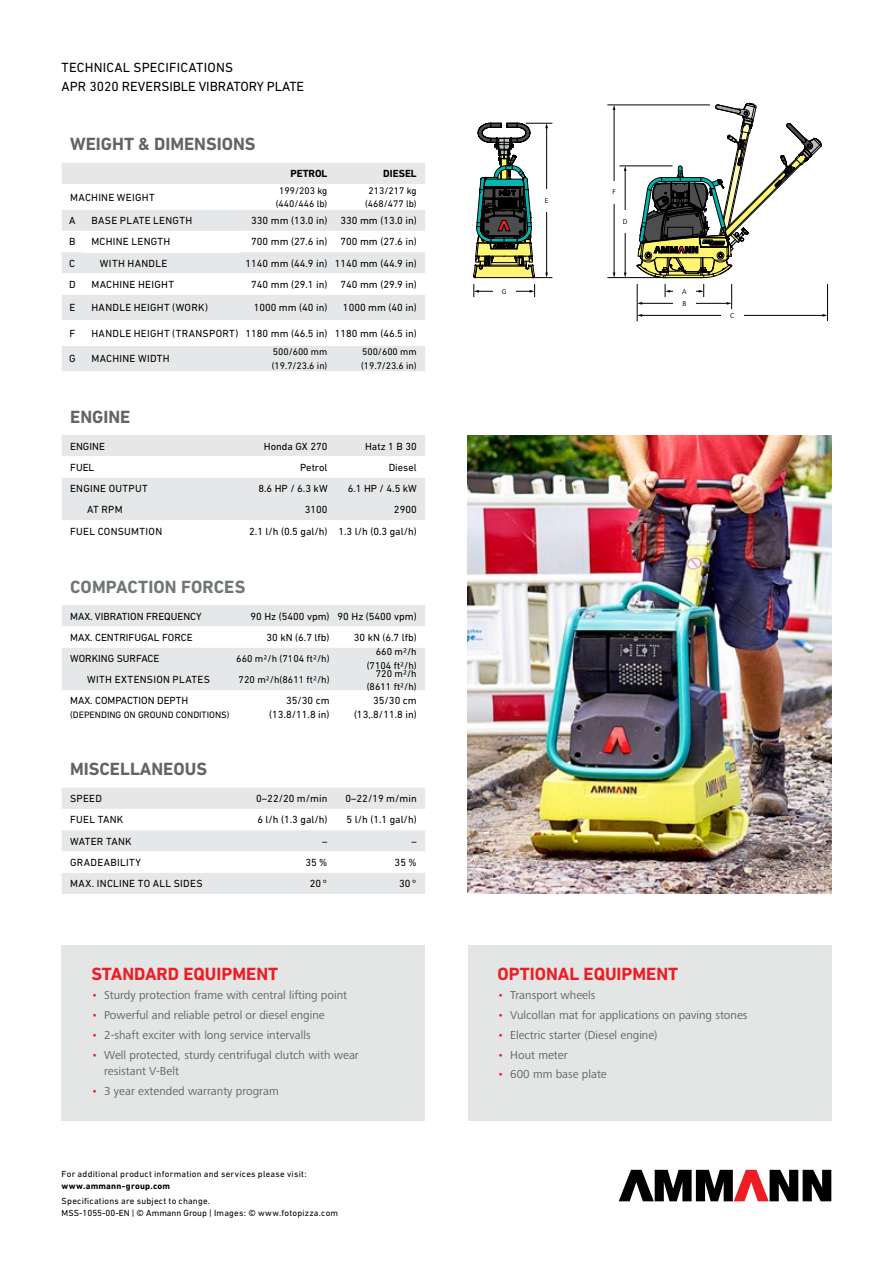
<style>
.page{position:relative;width:893px;height:1263px;background:#fff}
.page>*{position:absolute;margin:0;border:0;box-sizing:border-box;transform-origin:0 0}
.t1{font:700 18px "DIN Next LT Pro";color:#636466}
.t2{font:700 18px "DIN Next LT Pro";color:#ed1d24}
.t3{font:700 18px "DIN Next LT Pro";letter-spacing:.005em;color:#707575}
.t4{font:13.5px/18.8px "DIN Next LT Pro";color:#000}
.t5{font:12px/16.5px "Frutiger Next LTW1 G";color:#636466}
.t6{font:10.5px/13.5px "DIN Next LT Pro";color:#000;text-align:right}
.t7{font:10.5px "DIN Next LT Pro";letter-spacing:.025em;color:#000}
.t8{font:10.5px "DIN Next LT Pro";letter-spacing:.035em;color:#000}
.t9{font:10.5px "DIN Next LT Pro";letter-spacing:.03em;color:#000}
.t10{font:700 10.5px "DIN Next LT Pro";color:#000}
.t11{font:10.05px/13.5px "DIN Next LT Pro";color:#000;text-align:right}
.t12{font:9.75px/13.5px "DIN Next LT Pro";color:#000;text-align:center}
.t13{font:9.45px "DIN Next LT Pro";color:#000}
.t14{font:9px/12px "DIN Next LT Pro";letter-spacing:.025em;color:#000}
.t15{font:700 9px "DIN Next LT Pro";letter-spacing:.025em;color:#000}
.t16{font:7.2px/12.1px "Frutiger Next LTW1 G";color:#000}
.s1{font-family:"Frutiger Next LTW1 G"}
.s2{color:#ed1d24}
</style>
<div class="page">
<svg style="left:619px;top:1170px;width:212px;height:31px"></svg>
<div style="left:62px;top:945px;width:363px;height:175px;background:#e4e6e6"></div>
<div style="left:468px;top:945px;width:363px;height:175px;background:#e4e6e6"></div>
<div style="left:62px;top:163px;width:363px;height:208px;background:#e6e7e8"></div>
<svg style="left:62px;top:184px;width:363px;height:162px"></svg>
<svg style="left:62px;top:435px;width:363px;height:85px"></svg>
<svg style="left:62px;top:788px;width:363px;height:106px"></svg>
<svg style="left:62px;top:605px;width:363px;height:85px"></svg>
<img style="left:468px;top:435px;width:363px;height:459px">
<hr style="left:478px;top:291px;width:52px;height:1px;background:#000">
<svg style="left:474px;top:284px;width:5px;height:13px"></svg>
<svg style="left:530px;top:284px;width:5px;height:13px"></svg>
<svg style="left:473px;top:123px;width:79px;height:155px"></svg>
<div style="left:493px;top:287px;width:22px;height:8px;background:#fff"></div>
<div style="left:543px;top:189px;width:7px;height:22px;background:#fff"></div>
<hr style="left:637px;top:284px;width:1px;height:37px;background:#000">
<hr style="left:827px;top:284px;width:1px;height:37px;background:#000">
<svg style="left:637px;top:103px;width:190px;height:214px"></svg>
<hr style="left:607px;top:277px;width:59px;height:1px;background:#000">
<hr style="left:619px;top:166px;width:54px;height:1px;background:#000">
<hr style="left:625px;top:170px;width:1px;height:103px;background:#000">
<div style="left:673px;top:287px;width:22px;height:8px;background:#fff"></div>
<div style="left:673px;top:300px;width:22px;height:7px;background:#fff"></div>
<div style="left:721px;top:311px;width:22px;height:8px;background:#fff"></div>
<div style="left:621px;top:211px;width:8px;height:22px;background:#fff"></div>
<hr style="left:607px;top:105px;width:103px;height:1px;background:#000">
<hr style="left:614px;top:109px;width:1px;height:164px;background:#000">
<div style="left:610px;top:181px;width:8px;height:22px;background:#fff"></div>
<p class="t4" style="left:62px;top:58px;width:244px">TECHNICAL SPECIFICATIONS<br>APR 3020 REVERSIBLE VIBRATORY PLATE</p>
<h1 class="t1" style="left:70px;top:134px;width:187px">WEIGHT &amp; DIMENSIONS</h1>
<p class="t10" style="left:290px;top:168px;width:39px">PETROL</p>
<p class="t10" style="left:383px;top:168px;width:35px">DIESEL</p>
<p class="t7" style="left:70px;top:191px;width:86px">MACHINE WEIGHT</p>
<p class="t12" style="left:276px;top:184px;width:53px">199/203 kg (440/446 lb)</p>
<p class="t12" style="left:365px;top:184px;width:53px">213/217 kg (468/477 lb)</p>
<p class="t6" style="left:69px;top:214px;width:8px">A</p>
<p class="t9" style="left:91px;top:215px;width:102px">BASE PLATE LENGTH</p>
<p class="t6" style="left:251px;top:214px;width:167px">330 mm (13.0 in) 330 mm (13.0 in)</p>
<p class="t6" style="left:69px;top:235px;width:8px">B</p>
<p class="t7" style="left:91px;top:236px;width:81px">MCHINE LENGTH</p>
<p class="t6" style="left:251px;top:235px;width:167px">700 mm (27.6 in) 700 mm (27.6 in)</p>
<p class="t6" style="left:69px;top:256px;width:7px">C</p>
<p class="t8" style="left:100px;top:257px;width:69px">WITH HANDLE</p>
<p class="t6" style="left:245px;top:256px;width:173px">1140 mm (44.9 in) 1140 mm (44.9 in)</p>
<p class="t6" style="left:69px;top:277px;width:8px">D</p>
<p class="t7" style="left:91px;top:278px;width:84px">MACHINE HEIGHT</p>
<p class="t6" style="left:251px;top:277px;width:167px">740 mm (29.1 in) 740 mm (29.9 in)</p>
<p class="t6" style="left:69px;top:301px;width:7px">E</p>
<p class="t7" style="left:91px;top:302px;width:118px">HANDLE HEIGHT (WORK)</p>
<p class="t6" style="left:254px;top:301px;width:75px">1000 mm (40 in)</p>
<p class="t6" style="left:343px;top:301px;width:75px">1000 mm (40 in)</p>
<p class="t6" style="left:69px;top:326px;width:7px">F</p>
<p class="t7" style="left:91px;top:327px;width:327px">HANDLE HEIGHT (TRANSPORT) 1180 mm (46.5 in) 1180 mm (46.5 in)</p>
<p class="t6" style="left:69px;top:352px;width:8px">G</p>
<p class="t7" style="left:91px;top:353px;width:80px">MACHINE WIDTH</p>
<p class="t12" style="left:272px;top:345px;width:57px;text-align:left">500/600 mm (19.7/23.6 in)</p>
<p class="t12" style="left:361px;top:345px;width:57px;text-align:left">500/600 mm (19.7/23.6 in)</p>
<p class="t16" style="left:254px;top:216px;width:6px">D</p>
<p class="t16" style="left:314px;top:297px;width:5px">B</p>
<h1 class="t1" style="left:70px;top:406px;width:62px">ENGINE</h1>
<p class="t6" style="left:70px;top:439px;width:36px">ENGINE</p>
<p class="t6" style="left:264px;top:439px;width:65px">Honda GX 270</p>
<p class="t6" style="left:365px;top:439px;width:53px">Hatz 1 B 30</p>
<p class="t6" style="left:70px;top:460px;width:26px">FUEL</p>
<p class="t6" style="left:300px;top:460px;width:29px">Petrol</p>
<p class="t6" style="left:389px;top:460px;width:29px">Diesel</p>
<p class="t7" style="left:70px;top:482px;width:79px">ENGINE OUTPUT</p>
<p class="t6" style="left:258px;top:482px;width:71px">8.6 HP / 6.3 kW</p>
<p class="t6" style="left:348px;top:482px;width:71px">6.1 HP / 4.5 kW</p>
<p class="t6" style="left:87px;top:503px;width:37px">AT RPM</p>
<p class="t6" style="left:305px;top:503px;width:24px">3100</p>
<p class="t6" style="left:394px;top:503px;width:24px">2900</p>
<p class="t7" style="left:70px;top:525px;width:94px">FUEL CONSUMTION</p>
<p class="t6" style="left:249px;top:524px;width:169px">2.1 l/h (0.5 gal/h) 1.3 l/h (0.3 gal/h)</p>
<h1 class="t3" style="left:70px;top:576px;width:177px">COMPACTION FORCES</h1>
<p class="t6" style="left:70px;top:609px;width:133px">MAX. VIBRATION FREQUENCY</p>
<p class="t6" style="left:250px;top:609px;width:168px">90 Hz (5400 vpm) 90 Hz (5400 vpm)</p>
<p class="t6" style="left:70px;top:630px;width:124px">MAX. CENTRIFUGAL FORCE</p>
<p class="t6" style="left:267px;top:630px;width:64px">30 kN (6.7 lfb)</p>
<p class="t6" style="left:354px;top:630px;width:64px">30 kN (6.7 lfb)</p>
<p class="t6" style="left:70px;top:652px;width:91px">WORKING SURFACE</p>
<p class="t11" style="left:236px;top:652px;width:95px">660 m<span class="s1">2</span>/h (7104 ft<span class="s1">2</span>/h)</p>
<p class="t11" style="left:367px;top:645px;width:51px">660 m<span class="s1">2</span>/h (7104 ft<span class="s1">2</span>/h)</p>
<p class="t8" style="left:87px;top:674px;width:124px">WITH EXTENSION PLATES</p>
<p class="t11" style="left:239px;top:673px;width:92px">720 m<span class="s1">2</span>/h(8611 ft<span class="s1">2</span>/h)</p>
<p class="t11" style="left:367px;top:666px;width:51px">720 m<span class="s1">2</span>/h (8611 ft<span class="s1">2</span>/h)</p>
<p class="t6" style="left:70px;top:694px;width:120px">MAX. COMPACTION DEPTH</p>
<p class="t13" style="left:70px;top:709px;width:161px">(DEPENDING ON GROUND CONDITIONS)</p>
<p class="t6" style="left:269px;top:694px;width:62px">35/30 cm (13.8/11.8 in)</p>
<p class="t6" style="left:354px;top:694px;width:64px">35/30 cm (13,.8/11.8 in)</p>
<h1 class="t1" style="left:70px;top:758px;width:138px">MISCELLANEOUS</h1>
<p class="t6" style="left:70px;top:792px;width:33px">SPEED</p>
<p class="t6" style="left:256px;top:792px;width:73px">0–22/20 m/min</p>
<p class="t6" style="left:346px;top:792px;width:73px">0–22/19 m/min</p>
<p class="t7" style="left:70px;top:814px;width:55px">FUEL TANK</p>
<p class="t6" style="left:257px;top:813px;width:72px">6 l/h (1.3 gal/h)</p>
<p class="t6" style="left:347px;top:813px;width:72px">5 l/h (1.1 gal/h)</p>
<p class="t7" style="left:70px;top:835px;width:63px">WATER TANK</p>
<p class="t6" style="left:322px;top:834px;width:7px">–</p>
<p class="t6" style="left:411px;top:834px;width:7px">–</p>
<p class="t8" style="left:70px;top:856px;width:72px">GRADEABILITY</p>
<p class="t6" style="left:305px;top:855px;width:24px">35 %</p>
<p class="t6" style="left:395px;top:855px;width:24px">35 %</p>
<p class="t7" style="left:70px;top:878px;width:134px">MAX. INCLINE TO ALL SIDES</p>
<p class="t6" style="left:310px;top:877px;width:19px">20°</p>
<p class="t6" style="left:399px;top:877px;width:19px">30°</p>
<h1 class="t2" style="left:91px;top:963px;width:188px">STANDARD EQUIPMENT</h1>
<p class="t5" style="left:91px;top:987px;width:257px"><span class="s2">•</span> Sturdy protection frame with central lifting point</p>
<p class="t5" style="left:91px;top:1007px;width:235px"><span class="s2">•</span> Powerful and reliable petrol or diesel engine</p>
<p class="t5" style="left:91px;top:1027px;width:221px"><span class="s2">•</span> 2-shaft exciter with long service intervalls</p>
<p class="t5" style="left:104px;top:1046px;width:256px;text-indent:-13px"><span class="s2">•</span> Well protected, sturdy centrifugal clutch with wear resistant V-Belt</p>
<p class="t5" style="left:91px;top:1083px;width:189px"><span class="s2">•</span> 3 year extended warranty program</p>
<p class="t14" style="left:62px;top:1167px;width:246px">For additional product information and services please visit:</p>
<p class="t15" style="left:62px;top:1180px;width:110px">www.ammann-group.com</p>
<p class="t14" style="left:62px;top:1194px;width:278px">Specifications are subject to change.<br>MSS-1055-00-EN | © Ammann Group | Images: © www.fotopizza.com</p>
<p class="t16" style="left:502px;top:285px;width:6px">G</p>
<p class="t16" style="left:545px;top:194px;width:5px">E</p>
<p class="t16" style="left:612px;top:186px;width:5px">F</p>
<p class="t16" style="left:623px;top:216px;width:6px">D</p>
<p class="t16" style="left:682px;top:285px;width:6px">A<br>B</p>
<p class="t16" style="left:730px;top:309px;width:6px">C</p>
<h1 class="t2" style="left:497px;top:963px;width:182px">OPTIONAL EQUIPMENT</h1>
<p class="t5" style="left:497px;top:987px;width:99px"><span class="s2">•</span> Transport wheels</p>
<p class="t5" style="left:497px;top:1007px;width:252px"><span class="s2">•</span> Vulcollan mat for applications on paving stones</p>
<p class="t5" style="left:497px;top:1027px;width:161px"><span class="s2">•</span> Electric starter (Diesel engine)</p>
<p class="t5" style="left:497px;top:1046px;width:72px"><span class="s2">•</span> Hout meter</p>
<p class="t5" style="left:497px;top:1066px;width:111px"><span class="s2">•</span> 600 mm base plate</p>
</div>
